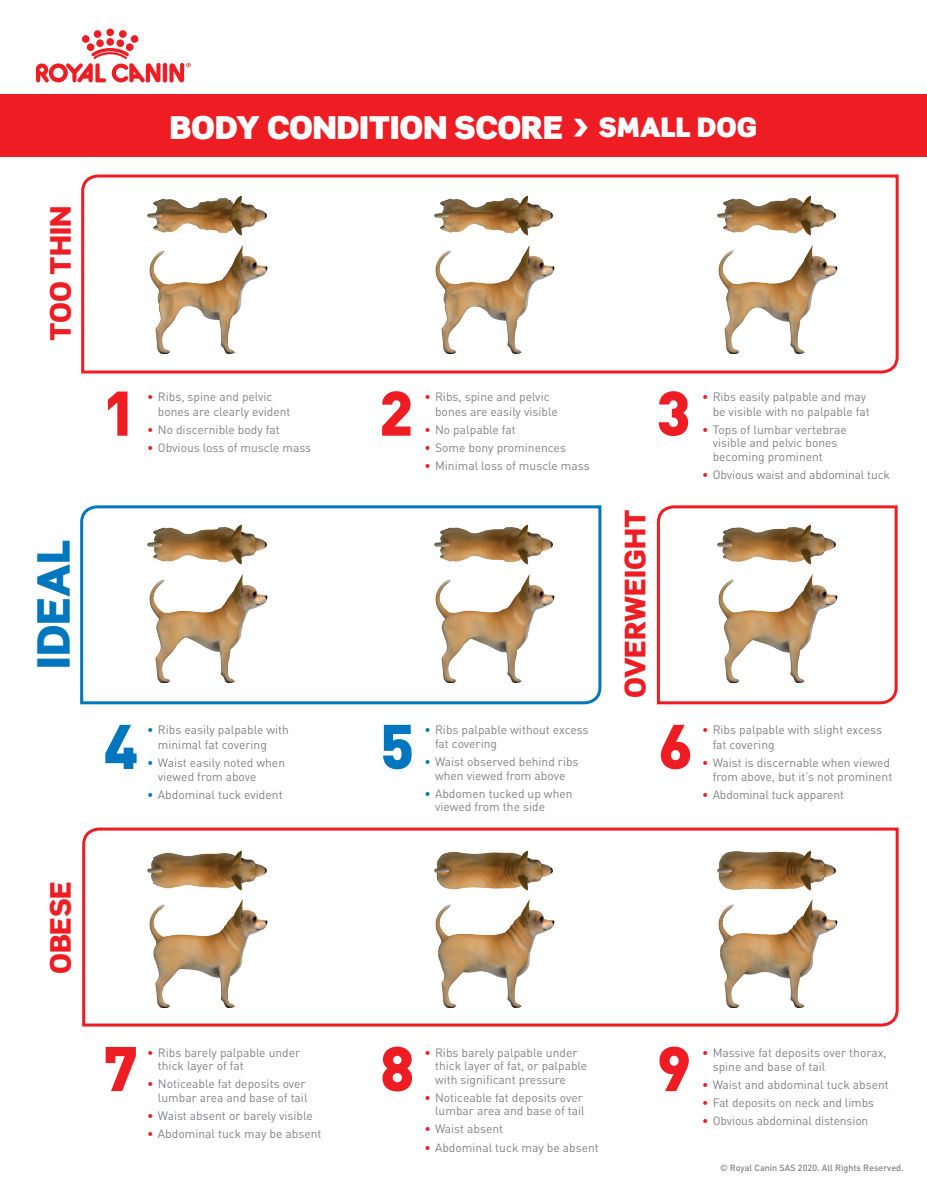
<style>
.page{position:relative;width:927px;height:1197px;background:#fff}
.page>*{position:absolute;margin:0;border:0;box-sizing:border-box;transform-origin:0 0}
.t1{font:900 61.95px "DIN";color:#ee1d23}
.t2{font:900 61.95px "DIN";color:#0076be}
.t3{font:900 45px "Scene";color:#0076be}
.t4{font:900 31.65px "Scene";color:#fff}
.t5{font:900 28.5px "Scene";color:#ee1d23}
.t6{font:12px/13.5px "DIN";color:#808285}
.t7{font:500 9px "DIN";color:#808285}
.s1{font-size:27px}
.s2{color:#ee1d23}
.s3{color:#0076be}
</style>
<div class="page">
<div style="left:0;top:95px;width:927px;height:62px;background:#ee1d23"></div>
<svg style="left:81px;top:174px;width:818px;height:200px"></svg>
<img style="left:146px;top:237px;width:125px;height:124px">
<img style="left:433px;top:237px;width:124px;height:124px">
<img style="left:716px;top:237px;width:124px;height:124px">
<img style="left:145px;top:174px;width:124px;height:104px">
<img style="left:431px;top:174px;width:125px;height:104px">
<img style="left:714px;top:174px;width:125px;height:104px">
<svg style="left:80px;top:505px;width:522px;height:200px"></svg>
<svg style="left:656px;top:505px;width:242px;height:200px"></svg>
<img style="left:146px;top:566px;width:125px;height:124px">
<img style="left:433px;top:566px;width:124px;height:124px">
<img style="left:716px;top:566px;width:124px;height:124px">
<img style="left:145px;top:505px;width:124px;height:102px">
<img style="left:431px;top:505px;width:125px;height:102px">
<img style="left:714px;top:505px;width:125px;height:102px">
<svg style="left:82px;top:827px;width:817px;height:200px"></svg>
<img style="left:146px;top:892px;width:125px;height:124px">
<img style="left:433px;top:892px;width:124px;height:124px">
<img style="left:716px;top:892px;width:124px;height:124px">
<img style="left:145px;top:827px;width:124px;height:105px">
<img style="left:431px;top:827px;width:125px;height:105px">
<img style="left:714px;top:827px;width:125px;height:105px">
<hr style="left:163px;top:63px;width:4px;height:20px;background:#ee1d23;border-radius:2px">
<svg style="left:169px;top:63px;width:22px;height:20px"></svg>
<div style="left:106px;top:29px;width:8px;height:7px;background:#ee1d23;border-radius:50%"></div>
<svg style="left:36px;top:30px;width:125px;height:53px"></svg>
<p class="t5" style="left:42px;top:341px;width:136px;rotate:-90deg">TOO THIN</p>
<p class="t3" style="left:24px;top:669px;width:131px;rotate:-90deg">IDEAL</p>
<p class="t5" style="left:42px;top:974px;width:95px;rotate:-90deg">OBESE</p>
<p class="t4" style="left:170px;top:106px;width:589px">BODY CONDITION SCORE &gt; <span class="s1">SMALL DOG</span></p>
<h1 class="t1" style="left:102px;top:372px;width:36px">1</h1>
<h1 class="t1" style="left:379px;top:372px;width:36px">2</h1>
<h1 class="t1" style="left:656px;top:372px;width:36px">3</h1>
<p class="t6" style="left:158px;top:389px;width:134px;line-height:14.4px;text-indent:-11px"><span class="s2">•</span> Ribs, spine and pelvic bones are clearly evident</p>
<p class="t6" style="left:147px;top:422px;width:134px"><span class="s2">•</span> No discernible body fat</p>
<p class="t6" style="left:147px;top:440px;width:166px"><span class="s2">•</span> Obvious loss of muscle mass</p>
<p class="t6" style="left:435px;top:389px;width:124px;line-height:14.4px;text-indent:-11px"><span class="s2">•</span> Ribs, spine and pelvic bones are easily visible</p>
<p class="t6" style="left:424px;top:422px;width:93px"><span class="s2">•</span> No palpable fat</p>
<p class="t6" style="left:424px;top:440px;width:143px"><span class="s2">•</span> Some bony prominences</p>
<p class="t6" style="left:424px;top:459px;width:167px"><span class="s2">•</span> Minimal loss of muscle mass</p>
<p class="t5" style="left:617px;top:698px;width:190px;rotate:-90deg">OVERWEIGHT</p>
<h1 class="t2" style="left:104px;top:705px;width:36px">4</h1>
<h1 class="t2" style="left:380px;top:705px;width:36px">5</h1>
<h1 class="t1" style="left:658px;top:705px;width:36px">6</h1>
<p class="t6" style="left:158px;top:723px;width:133px;line-height:14.4px;text-indent:-11px"><span class="s3">•</span> Ribs easily palpable with minimal fat covering</p>
<p class="t6" style="left:158px;top:756px;width:129px;text-indent:-11px"><span class="s3">•</span> Waist easily noted when viewed from above</p>
<p class="t6" style="left:147px;top:787px;width:137px"><span class="s3">•</span> Abdominal tuck evident</p>
<p class="t6" style="left:435px;top:723px;width:155px;text-indent:-11px"><span class="s3">•</span> Ribs palpable without excess fat covering</p>
<p class="t6" style="left:424px;top:755px;width:156px;text-align:center"><span class="s3">•</span> Waist observed behind ribs when viewed from above</p>
<p class="t6" style="left:435px;top:786px;width:139px;text-indent:-11px"><span class="s3">•</span> Abdomen tucked up when viewed from the side</p>
<p class="t6" style="left:702px;top:389px;width:169px;line-height:14.4px;text-align:right"><span class="s2">•</span> Ribs easily palpable and may be visible with no palpable fat</p>
<p class="t6" style="left:713px;top:422px;width:136px;text-indent:-11px"><span class="s2">•</span> Tops of lumbar vertebrae visible and pelvic bones becoming prominent</p>
<p class="t6" style="left:702px;top:468px;width:190px"><span class="s2">•</span> Obvious waist and abdominal tuck</p>
<p class="t6" style="left:713px;top:723px;width:171px;line-height:14.4px;text-indent:-11px"><span class="s2">•</span> Ribs palpable with slight excess fat covering</p>
<p class="t6" style="left:702px;top:756px;width:192px;text-align:right"><span class="s2">•</span> Waist is discernable when viewed from above, but it’s not prominent</p>
<p class="t6" style="left:702px;top:787px;width:144px"><span class="s2">•</span> Abdominal tuck apparent</p>
<h1 class="t1" style="left:104px;top:1027px;width:36px">7</h1>
<h1 class="t1" style="left:380px;top:1027px;width:36px">8</h1>
<h1 class="t1" style="left:657px;top:1027px;width:36px">9</h1>
<p class="t6" style="left:158px;top:1045px;width:144px;text-indent:-11px"><span class="s2">•</span> Ribs barely palpable under thick layer of fat</p>
<p class="t6" style="left:147px;top:1077px;width:162px;text-align:right"><span class="s2">•</span> Noticeable fat deposits over lumbar area and base of tail</p>
<p class="t6" style="left:147px;top:1109px;width:167px"><span class="s2">•</span> Waist absent or barely visible</p>
<p class="t6" style="left:147px;top:1127px;width:176px"><span class="s2">•</span> Abdominal tuck may be absent</p>
<p class="t6" style="left:435px;top:1045px;width:154px;text-indent:-11px"><span class="s2">•</span> Ribs barely palpable under thick layer of fat, or palpable with significant pressure</p>
<p class="t6" style="left:424px;top:1090px;width:162px;text-align:right"><span class="s2">•</span> Noticeable fat deposits over lumbar area and base of tail</p>
<p class="t6" style="left:424px;top:1122px;width:80px"><span class="s2">•</span> Waist absent</p>
<p class="t6" style="left:424px;top:1140px;width:176px"><span class="s2">•</span> Abdominal tuck may be absent</p>
<p class="t6" style="left:713px;top:1045px;width:175px;line-height:14.4px;text-indent:-11px"><span class="s2">•</span> Massive fat deposits over thorax, spine and base of tail</p>
<p class="t6" style="left:702px;top:1078px;width:188px"><span class="s2">•</span> Waist and abdominal tuck absent</p>
<p class="t6" style="left:702px;top:1096px;width:174px"><span class="s2">•</span> Fat deposits on neck and limbs</p>
<p class="t6" style="left:702px;top:1114px;width:168px"><span class="s2">•</span> Obvious abdominal distension</p>
<p class="t7" style="left:720px;top:1162px;width:185px">© Royal Canin SAS 2020. All Rights Reserved.</p>
</div>
